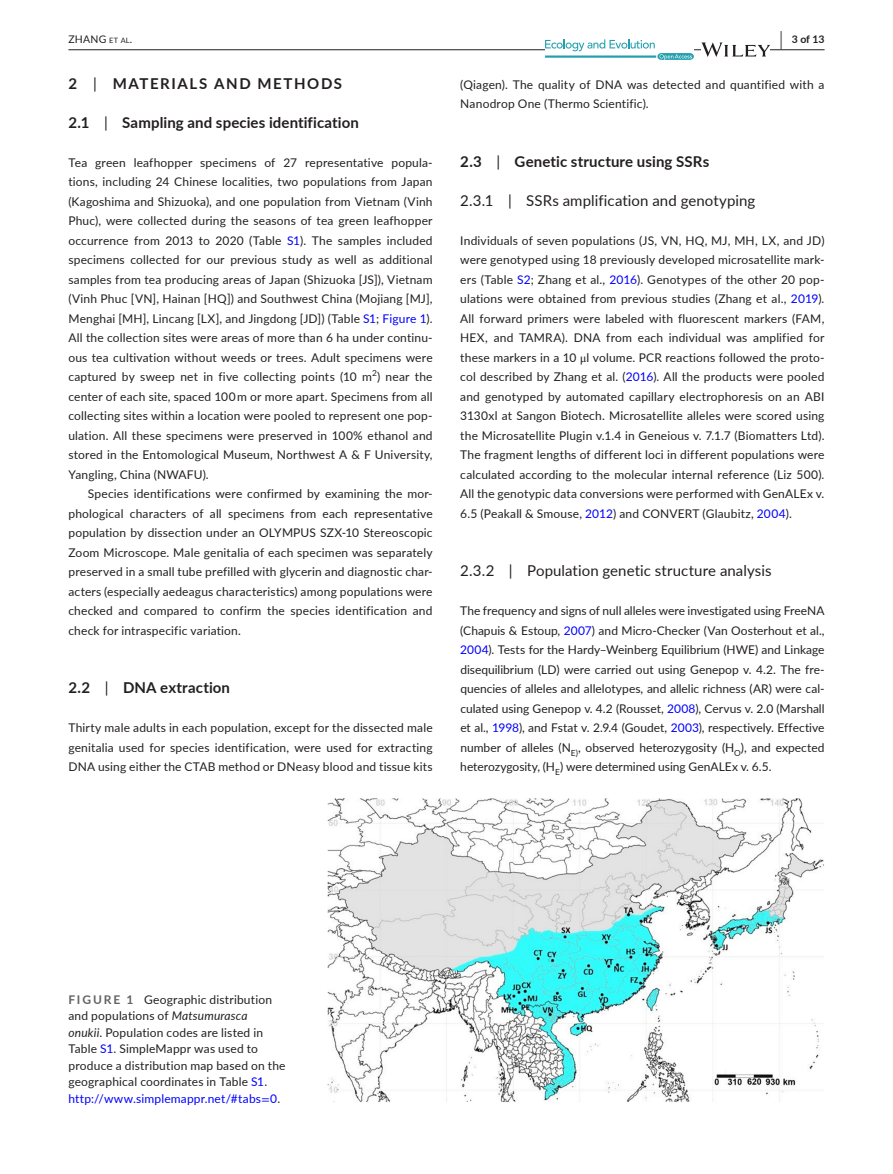
<style>
.page{position:relative;width:893px;height:1174px;background:#fff}
.page>*{position:absolute;margin:0;border:0;box-sizing:border-box;transform-origin:0 0}
.t1{font:700 15px "Lato";letter-spacing:.01em;color:#231f20}
.t2{font:15px "Lato";letter-spacing:.005em;color:#231f20}
.t3{font:700 15px "Lato";letter-spacing:.11em;color:#231f20}
.t4{font:12px/19.5px "Lato";letter-spacing:.015em;color:#231f20;text-align:justify}
.t5{font:10.5px "Lato";letter-spacing:.025em;color:#231f20}
.t6{font:700 10.5px "Lato";color:#231f20}
.s1{font-size:7.35px}
.s2{font-size:19.5px}
.s3{font-weight:400}
.s4{color:#00f}
.s5{font-family:"STIX"}
.s6{font-weight:700;color:#636366}
.s7{font-style:italic}
.s8{font-family:"STIX";color:#00f}
</style>
<div class="page">
<hr style="left:68px;top:49px;width:756px;height:1px;background:#231f20">
<svg style="left:545px;top:39px;width:149px;height:21px"></svg>
<svg style="left:701px;top:42px;width:69px;height:15px"></svg>
<img style="left:327px;top:799px;width:497px;height:303px">
<p class="t5" style="left:68px;top:31px;width:65px">ZHANG <span class="s1">et al</span>.</p>
<p class="t6" style="left:780px;top:31px;width:46px"><span class="s2">|</span> 3 of 13</p>
<p class="t3" style="left:68px;top:72px;width:275px">2 <span class="s3">|</span> MATERIALS AND METHODS</p>
<p class="t1" style="left:68px;top:111px;width:292px">2.1 <span class="s3">|</span> Sampling and species identification</p>
<p class="t4" style="left:68px;top:152px;width:366px">Tea green leafhopper specimens of 27 representative popula&shy;tions, including 24 Chinese localities, two populations from Japan (Kagoshima and Shizuoka), and one population from Vietnam (Vinh Phuc), were collected during the seasons of tea green leafhopper occurrence from 2013 to 2020 (Table <span class="s4">S1</span>). The samples included specimens collected for our previous study as well as additional samples from tea producing areas of Japan (Shizuoka [JS]), Vietnam (Vinh Phuc [VN], Hainan [HQ]) and Southwest China (Mojiang [MJ], Menghai [MH], Lincang [LX], and Jingdong [JD]) (Table <span class="s4">S1</span>; <span class="s4">Figure 1</span>).<br>All the collection sites were areas of more than 6 ha under continu&shy;ous tea cultivation without weeds or trees. Adult specimens were captured by sweep net in five collecting points (10 m<sup>2</sup>) near the center of each site, spaced 100 m or more apart. Specimens from all collecting sites within a location were pooled to represent one pop&shy;ulation. All these specimens were preserved in 100% ethanol and stored in the Entomological Museum, Northwest A &amp; F University, Yangling, China (NWAFU).</p>
<p class="t4" style="left:68px;top:483px;width:366px;text-indent:20px">Species identifications were confirmed by examining the mor&shy;phological characters of all specimens from each representative population by dissection under an OLYMPUS SZX-10 Stereoscopic Zoom Microscope. Male genitalia of each specimen was separately preserved in a small tube prefilled with glycerin and diagnostic char&shy;acters (especially aedeagus characteristics) among populations were checked and compared to confirm the species identification and check for intraspecific variation.</p>
<p class="t4" style="left:460px;top:74px;width:366px">(Qiagen). The quality of DNA was detected and quantified with a<br>Nanodrop One (Thermo Scientific).</p>
<p class="t1" style="left:460px;top:150px;width:251px">2.3 <span class="s3">|</span> Genetic structure using SSRs</p>
<p class="t2" style="left:460px;top:189px;width:297px">2.3.1 | SSRs amplification and genotyping</p>
<p class="t4" style="left:460px;top:230px;width:366px">Individuals of seven populations (JS, VN, HQ, MJ, MH, LX, and JD) were genotyped using 18 previously developed microsatellite mark&shy;ers (Table <span class="s4">S2</span>; Zhang et al., <span class="s4">2016</span>). Genotypes of the other 20 pop&shy;ulations were obtained from previous studies (Zhang et al., <span class="s4">2019</span>).<br>All forward primers were labeled with fluorescent markers (FAM, HEX, and TAMRA). DNA from each individual was amplified for these markers in a 10 <span class="s5">μ</span>l volume. PCR reactions followed the proto&shy;col described by Zhang et al. (<span class="s4">2016</span>). All the products were pooled and genotyped by automated capillary electrophoresis on an ABI 3130xl at Sangon Biotech. Microsatellite alleles were scored using the Microsatellite Plugin v.1.4 in Geneious v. 7.1.7 (Biomatters Ltd).<br>The fragment lengths of different loci in different populations were calculated according to the molecular internal reference (Liz 500).<br>All the genotypic data conversions were performed with GenALEx v.<br>6.5 (Peakall &amp; Smouse, <span class="s4">2012</span>) and CONVERT (Glaubitz, <span class="s4">2004</span>).</p>
<p class="t2" style="left:460px;top:560px;width:313px">2.3.2 | Population genetic structure analysis</p>
<p class="t4" style="left:460px;top:600px;width:366px">The frequency and signs of null alleles were investigated using FreeNA (Chapuis &amp; Estoup, <span class="s4">2007</span>) and Micro-Checker (Van Oosterhout et al., <span class="s4">2004</span>). Tests for the Hardy–Weinberg Equilibrium (HWE) and Linkage disequilibrium (LD) were carried out using Genepop v. 4.2. The fre&shy;quencies of alleles and allelotypes, and allelic richness (AR) were cal&shy;culated using Genepop v. 4.2 (Rousset, <span class="s4">2008</span>), Cervus v. 2.0 (Marshall et al., <span class="s4">1998</span>), and Fstat v. 2.9.4 (Goudet, <span class="s4">2003</span>), respectively. Effective number of alleles (N<sub>E)</sub>, observed heterozygosity (H<sub>O</sub>), and expected heterozygosity, (H<sub>E</sub>) were determined using GenALEx v. 6.5.</p>
<p class="t1" style="left:68px;top:677px;width:163px">2.2 <span class="s3">|</span> DNA extraction</p>
<p class="t4" style="left:68px;top:717px;width:366px">Thirty male adults in each population, except for the dissected male genitalia used for species identification, were used for extracting DNA using either the CTAB method or DNeasy blood and tissue kits</p>
<p class="t4" style="left:68px;top:990px;width:219px;line-height:16.5px;text-align:left"><span class="s6">FIGURE 1</span> Geographic distribution and populations of <span class="s7">Matsumurasca<br>onukii</span>. Population codes are listed in Table <span class="s4">S1</span>. SimpleMappr was used to produce a distribution map based on the geographical coordinates in Table <span class="s4">S1</span>. <span class="s4">http://www.simplemappr.net/#tabs</span><span class="s8">=</span><span class="s4">0</span>.</p>
</div>
